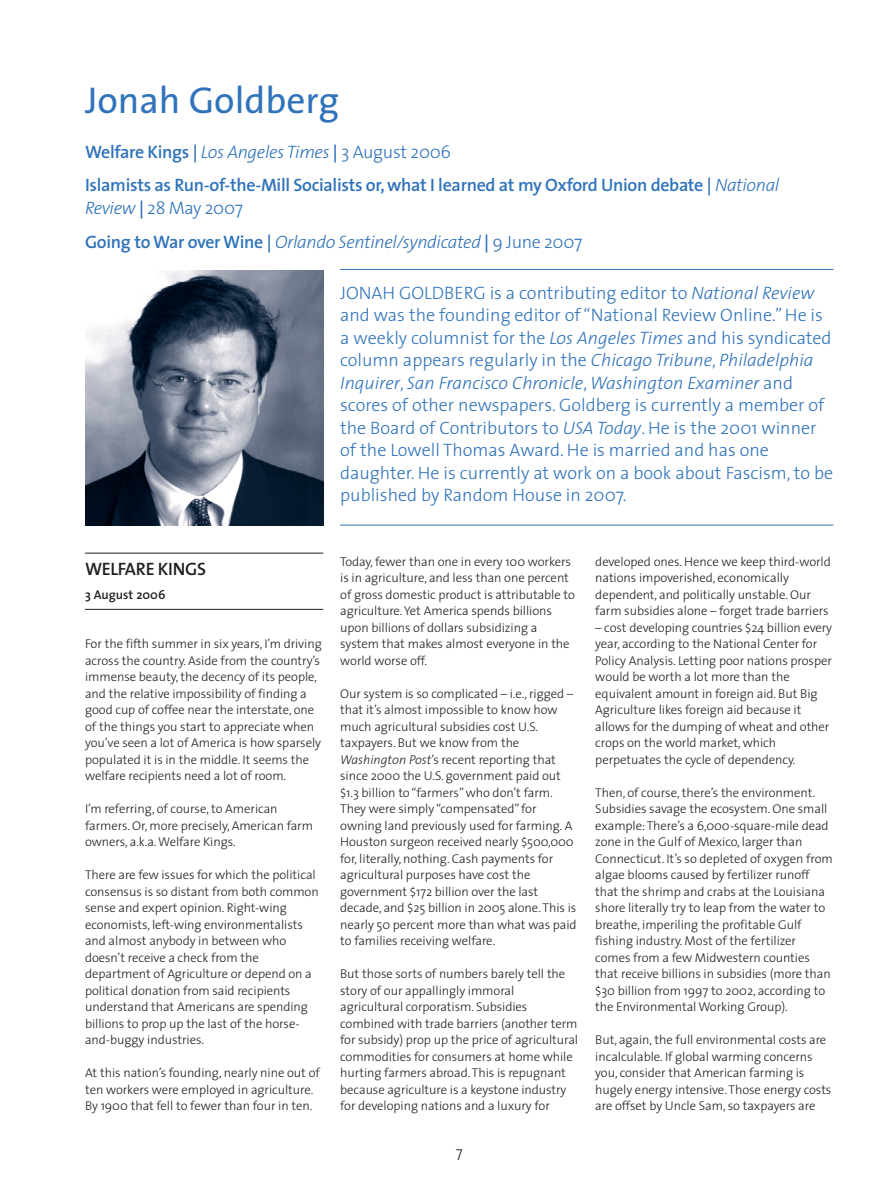
<style>
.page{position:relative;width:893px;height:1188px;background:#fff}
.page>*{position:absolute;margin:0;border:0;box-sizing:border-box;transform-origin:0 0}
.t1{font:37.5px "The Sans";color:#3073ba}
.t2{font:300 18px/22.5px "The Sans";color:#3073ba}
.t3{font:600 18px/33.8px "The Sans";letter-spacing:-.02em;color:#3073ba}
.t4{font:italic 300 18px/33.8px "The Sans";letter-spacing:-.02em;color:#3073ba}
.t5{font:600 18px "The Sans";letter-spacing:-.02em;color:#231f20}
.t6{font:300 15px "The Sans";color:#231f20}
.t7{font:300 12.75px/16.5px "The Sans";letter-spacing:-.005em;color:#231f20}
.t8{font:600 12.75px "The Sans";color:#231f20}
.s1{font-weight:300;font-style:italic}
.s2{font-weight:300}
.s3{font-weight:600;font-style:normal}
.s4{font-style:normal}
.s5{font-style:italic}
</style>
<div class="page">
<hr style="left:340px;top:525px;width:493px;height:1px;background:#3073ba">
<hr style="left:340px;top:269px;width:493px;height:1px;background:#3073ba">
<hr style="left:85px;top:553px;width:238px;height:1px;background:#231f20">
<hr style="left:85px;top:609px;width:238px;height:1px;background:#231f20">
<img style="left:85px;top:270px;width:238px;height:255px">
<h1 class="t1" style="left:85px;top:86px;width:255px">Jonah Goldberg</h1>
<h2 class="t3" style="left:85px;top:136px;width:695px">Welfare Kings | <span class="s1">Los Angeles Times</span> | <span class="s2">3 August 2006<br></span>Islamists as Run-of-the-Mill Socialists or, what I learned at my Oxford Union debate | <span class="s1">National</span></h2>
<h2 class="t4" style="left:85px;top:193px;width:499px">Review <span class="s3">|</span> <span class="s4">28 May 2007<br></span><span class="s3">Going to War over Wine |</span> Orlando Sentinel/syndicated <span class="s3">|</span> <span class="s4">9 June 2007</span></h2>
<p class="t2" style="left:340px;top:283px;width:494px">JONAH GOLDBERG is a contributing editor to <span class="s5">National Review </span>and was the founding editor of “National Review Online.” He is a weekly columnist for the <span class="s5">Los Angeles Times</span> and his syndicated column appears regularly in the <span class="s5">Chicago Tribune</span>, <span class="s5">Philadelphia Inquirer</span>, <span class="s5">San Francisco Chronicle</span>, <span class="s5">Washington Examiner</span> and scores of other newspapers. Goldberg is currently a member of the Board of Contributors to <span class="s5">USA Today</span>. He is the 2001 winner of the Lowell Thomas Award. He is married and has one daughter. He is currently at work on a book about Fascism, to be published by Random House in 2007.</p>
<h2 class="t5" style="left:85px;top:561px;width:123px">WELFARE KINGS</h2>
<p class="t8" style="left:85px;top:589px;width:82px">3 August 2006</p>
<p class="t7" style="left:85px;top:637px;width:238px">For the fifth summer in six years, I’m driving across the country. Aside from the country’s immense beauty, the decency of its people, and the relative impossibility of finding a good cup of coffee near the interstate, one of the things you start to appreciate when you’ve seen a lot of America is how sparsely populated it is in the middle. It seems the welfare recipients need a lot of room.</p>
<p class="t7" style="left:85px;top:802px;width:229px">I’m referring, of course, to American farmers. Or, more precisely, American farm owners, a.k.a. Welfare Kings.</p>
<p class="t7" style="left:85px;top:868px;width:235px">There are few issues for which the political consensus is so distant from both common sense and expert opinion. Right-wing economists, left-wing environmentalists and almost anybody in between who doesn’t receive a check from the department of Agriculture or depend on a political donation from said recipients understand that Americans are spending billions to prop up the last of the horse&shy;and-buggy industries.</p>
<p class="t7" style="left:85px;top:1066px;width:236px">At this nation’s founding, nearly nine out of ten workers were employed in agriculture.<br>By 1900 that fell to fewer than four in ten.</p>
<p class="t7" style="left:340px;top:554px;width:236px">Today, fewer than one in every 100 workers is in agriculture, and less than one percent of gross domestic product is attributable to agriculture. Yet America spends billions upon billions of dollars subsidizing a system that makes almost everyone in the world worse off.</p>
<p class="t7" style="left:340px;top:686px;width:238px">Our system is so complicated – i.e., rigged – that it’s almost impossible to know how much agricultural subsidies cost U.S. taxpayers. But we know from the <span class="s5">Washington Post</span>’s recent reporting that since 2000 the U.S. government paid out $1.3 billion to “farmers” who don’t farm.<br>They were simply “compensated” for owning land previously used for farming. A Houston surgeon received nearly $500,000 for, literally, nothing. Cash payments for agricultural purposes have cost the government $172 billion over the last decade, and $25 billion in 2005 alone. This is nearly 50 percent more than what was paid to families receiving welfare.</p>
<p class="t7" style="left:340px;top:967px;width:239px">But those sorts of numbers barely tell the story of our appallingly immoral agricultural corporatism. Subsidies combined with trade barriers (another term for subsidy) prop up the price of agricultural commodities for consumers at home while hurting farmers abroad. This is repugnant because agriculture is a keystone industry for developing nations and a luxury for</p>
<p class="t6" style="left:456px;top:1146px;width:8px">7</p>
<p class="t7" style="left:595px;top:554px;width:237px">developed ones. Hence we keep third-world nations impoverished, economically dependent, and politically unstable. Our farm subsidies alone – forget trade barriers</p>
<p class="t7" style="left:595px;top:620px;width:238px">– cost developing countries $24 billion every year, according to the National Center for Policy Analysis. Letting poor nations prosper would be worth a lot more than the equivalent amount in foreign aid. But Big Agriculture likes foreign aid because it allows for the dumping of wheat and other crops on the world market, which perpetuates the cycle of dependency.</p>
<p class="t7" style="left:595px;top:785px;width:239px">Then, of course, there’s the environment.<br>Subsidies savage the ecosystem. One small example: There’s a 6,000-square-mile dead zone in the Gulf of Mexico, larger than Connecticut. It’s so depleted of oxygen from algae blooms caused by fertilizer runoff that the shrimp and crabs at the Louisiana shore literally try to leap from the water to breathe, imperiling the profitable Gulf fishing industry. Most of the fertilizer comes from a few Midwestern counties that receive billions in subsidies (more than $30 billion from 1997 to 2002, according to the Environmental Working Group).</p>
<p class="t7" style="left:595px;top:1033px;width:238px">But, again, the full environmental costs are incalculable. If global warming concerns you, consider that American farming is hugely energy intensive. Those energy costs are offset by Uncle Sam, so taxpayers are</p>
</div>
